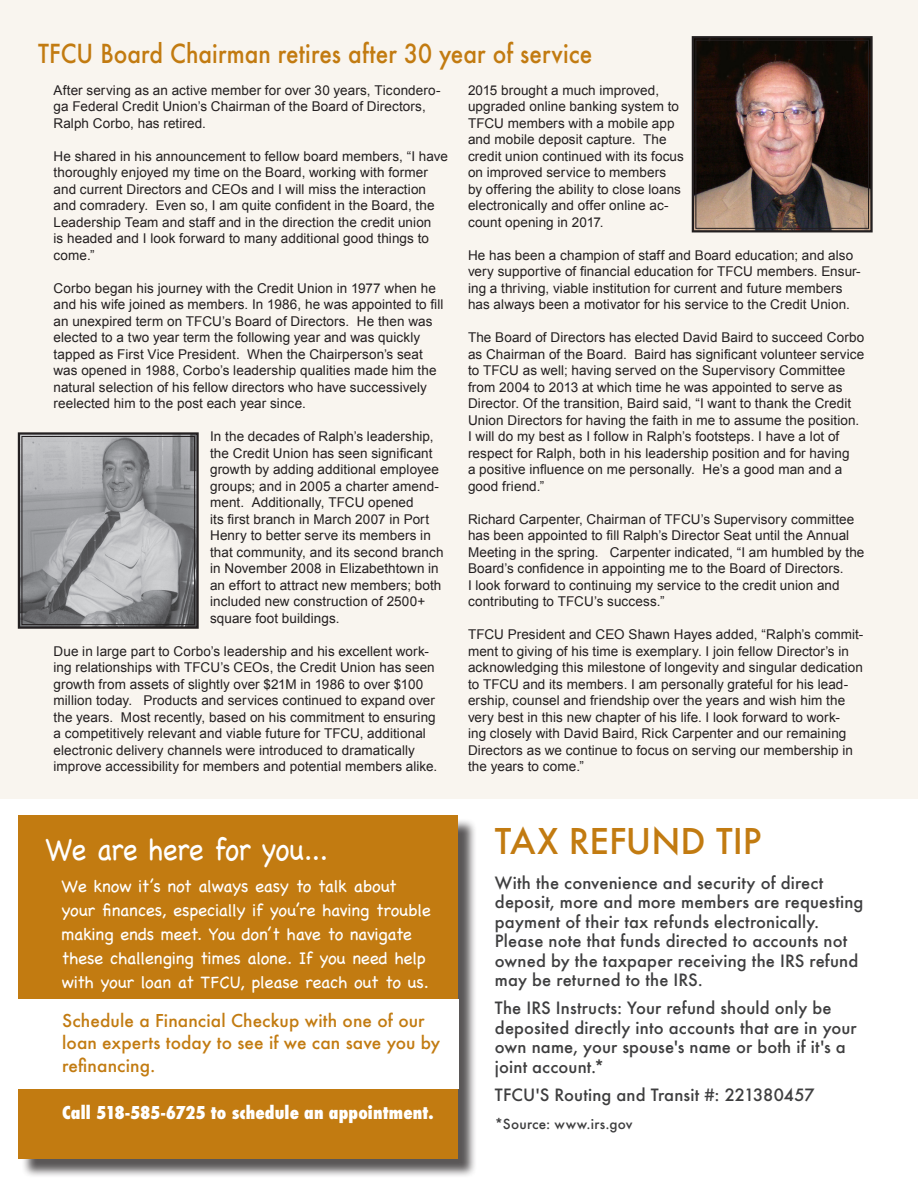
<style>
.page{position:relative;width:918px;height:1188px;background:#fff}
.page>*{position:absolute;margin:0;border:0;box-sizing:border-box;transform-origin:0 0}
.Title-1{font:500 34.5px "Futura";color:#c27b11}
.Title-1-2{font:31.5px "Chalkboard";letter-spacing:-.025em;color:#fff;scale:.89 1}
.Title-1-3{font:500 25.5px "Futura";letter-spacing:.005em;color:#c27b11;scale:.89 1}
.Title-1-4{font:17.25px/24px "Chalkboard";letter-spacing:-.02em;color:#fff}
.Title-1-5{font:500 17.25px/22.5px "Futura";letter-spacing:.005em;color:#c27b11}
.Title-1-6{font:800 condensed 17.25px "Futura";letter-spacing:.005em;color:#fff}
.Title-1-7{font:500 16.5px/19.5px "Futura";letter-spacing:.01em;color:#3e3e3f}
.Fotolia{font:13.5px/16.5px "Arial";letter-spacing:.005em;color:#231f20}
.Title-1-8{font:500 13.5px "Futura";letter-spacing:.02em;color:#3e3e3f}
</style>
<div class="page">
<div style="left:0;top:0;width:918px;height:799px;background:#f9f5ef"></div>
<img style="left:691px;top:36px;width:182px;height:197px">
<div style="left:696px;top:40px;width:173px;height:189px;border:1px solid #231f20"></div>
<svg style="left:17px;top:432px;width:182px;height:197px;background:#98999c"></svg>
<div style="left:22px;top:436px;width:173px;height:189px;border:1px solid #231f20"></div>
<div style="left:21px;top:818px;width:456px;height:360px;background:#231f20;opacity:.75"></div>
<div style="left:19px;top:816px;width:439px;height:343px;background:#c27b11"></div>
<div style="left:0;top:999px;width:458px;height:89px;background:#fff"></div>
<p class="Title-1-3" style="left:38px;top:36px;width:624px">TFCU Board Chairman retires after 30 year of service</p>
<p class="Fotolia" style="left:54px;top:82px;width:389px">After serving as an active member for over 30 years, Ticondero&shy;ga Federal Credit Union’s Chairman of the Board of Directors,<br>Ralph Corbo, has retired.</p>
<p class="Fotolia" style="left:54px;top:148px;width:396px">He shared in his announcement to fellow board members, “I have thoroughly enjoyed my time on the Board, working with former and current Directors and CEOs and I will miss the interaction and comradery. Even so, I am quite confident in the Board, the Leadership Team and staff and in the direction the credit union<br>is headed and I look forward to many additional good things to come.”</p>
<p class="Fotolia" style="left:54px;top:280px;width:391px">Corbo began his journey with the Credit Union in 1977 when he and his wife joined as members. In 1986, he was appointed to fill an unexpired term on TFCU’s Board of Directors. He then was elected to a two year term the following year and was quickly tapped as First Vice President. When the Chairperson’s seat was opened in 1988, Corbo’s leadership qualities made him the natural selection of his fellow directors who have successively reelected him to the post each year since.</p>
<p class="Fotolia" style="left:210px;top:428px;width:235px">In the decades of Ralph’s leadership, the Credit Union has seen significant growth by adding additional employee groups; and in 2005 a charter amend&shy;ment. Additionally, TFCU opened<br>its first branch in March 2007 in Port Henry to better serve its members in that community, and its second branch in November 2008 in Elizabethtown in an effort to attract new members; both included new construction of 2500+ square foot buildings.</p>
<p class="Fotolia" style="left:54px;top:643px;width:385px">Due in large part to Corbo’s leadership and his excellent work&shy;ing relationships with TFCU’s CEOs, the Credit Union has seen growth from assets of slightly over $21M in 1986 to over $100 million today. Products and services continued to expand over the years. Most recently, based on his commitment to ensuring a competitively relevant and viable future for TFCU, additional electronic delivery channels were introduced to dramatically improve accessibility for members and potential members alike.</p>
<p class="Fotolia" style="left:468px;top:82px;width:217px">2015 brought a much improved, upgraded online banking system to<br>TFCU members with a mobile app and mobile deposit capture. The credit union continued with its focus on improved service to members<br>by offering the ability to close loans electronically and offer online ac&shy;count opening in 2017.</p>
<p class="Fotolia" style="left:468px;top:247px;width:394px">He has been a champion of staff and Board education; and also very supportive of financial education for TFCU members. Ensur&shy;ing a thriving, viable institution for current and future members has always been a motivator for his service to the Credit Union.</p>
<p class="Fotolia" style="left:468px;top:329px;width:398px">The Board of Directors has elected David Baird to succeed Corbo as Chairman of the Board. Baird has significant volunteer service to TFCU as well; having served on the Supervisory Committee from 2004 to 2013 at which time he was appointed to serve as Director. Of the transition, Baird said, “I want to thank the Credit Union Directors for having the faith in me to assume the position.<br>I will do my best as I follow in Ralph’s footsteps. I have a lot of respect for Ralph, both in his leadership position and for having<br>a positive influence on me personally. He’s a good man and a good friend.”</p>
<p class="Fotolia" style="left:468px;top:511px;width:398px">Richard Carpenter, Chairman of TFCU’s Supervisory committee has been appointed to fill Ralph’s Director Seat until the Annual Meeting in the spring. Carpenter indicated, “I am humbled by the Board’s confidence in appointing me to the Board of Directors.<br>I look forward to continuing my service to the credit union and contributing to TFCU’s success.”</p>
<p class="Fotolia" style="left:468px;top:626px;width:397px">TFCU President and CEO Shawn Hayes added, “Ralph’s commit&shy;ment to giving of his time is exemplary. I join fellow Director’s in acknowledging this milestone of longevity and singular dedication to TFCU and its members. I am personally grateful for his lead&shy;ership, counsel and friendship over the years and wish him the very best in this new chapter of his life. I look forward to work-<br>ing closely with David Baird, Rick Carpenter and our remaining Directors as we continue to focus on serving our membership in the years to come.”</p>
<p class="Title-1-2" style="left:45px;top:830px;width:319px">We are here for you...</p>
<p class="Title-1-4" style="left:62px;top:874px;width:371px">We know it’s not always easy to talk about your finances, especially if you’re having trouble making ends meet. You don’t have to navigate these challenging times alone. If you need help with your loan at TFCU, please reach out to us.</p>
<p class="Title-1-5" style="left:62px;top:1009px;width:380px">Schedule a Financial Checkup with one of our loan experts today to see if we can save you by refinancing.</p>
<p class="Title-1-6" style="left:62px;top:1101px;width:373px">Call 518-585-6725 to schedule an appointment.</p>
<p class="Title-1" style="left:495px;top:817px;width:268px">TAX REFUND TIP</p>
<p class="Title-1-7" style="left:495px;top:872px;width:370px">With the convenience and security of direct deposit, more and more members are requesting payment of their tax refunds electronically.<br>Please note that funds directed to accounts not owned by the taxpaper receiving the IRS refund may be returned to the IRS.</p>
<p class="Title-1-7" style="left:495px;top:998px;width:363px">The IRS Instructs: Your refund should only be deposited directly into accounts that are in your own name, your spouse's name or both if it's a joint account.*</p>
<p class="Title-1-7" style="left:495px;top:1084px;width:321px">TFCU'S Routing and Transit #: 221380457</p>
<p class="Title-1-8" style="left:495px;top:1114px;width:139px">*Source: www.irs.gov</p>
</div>
